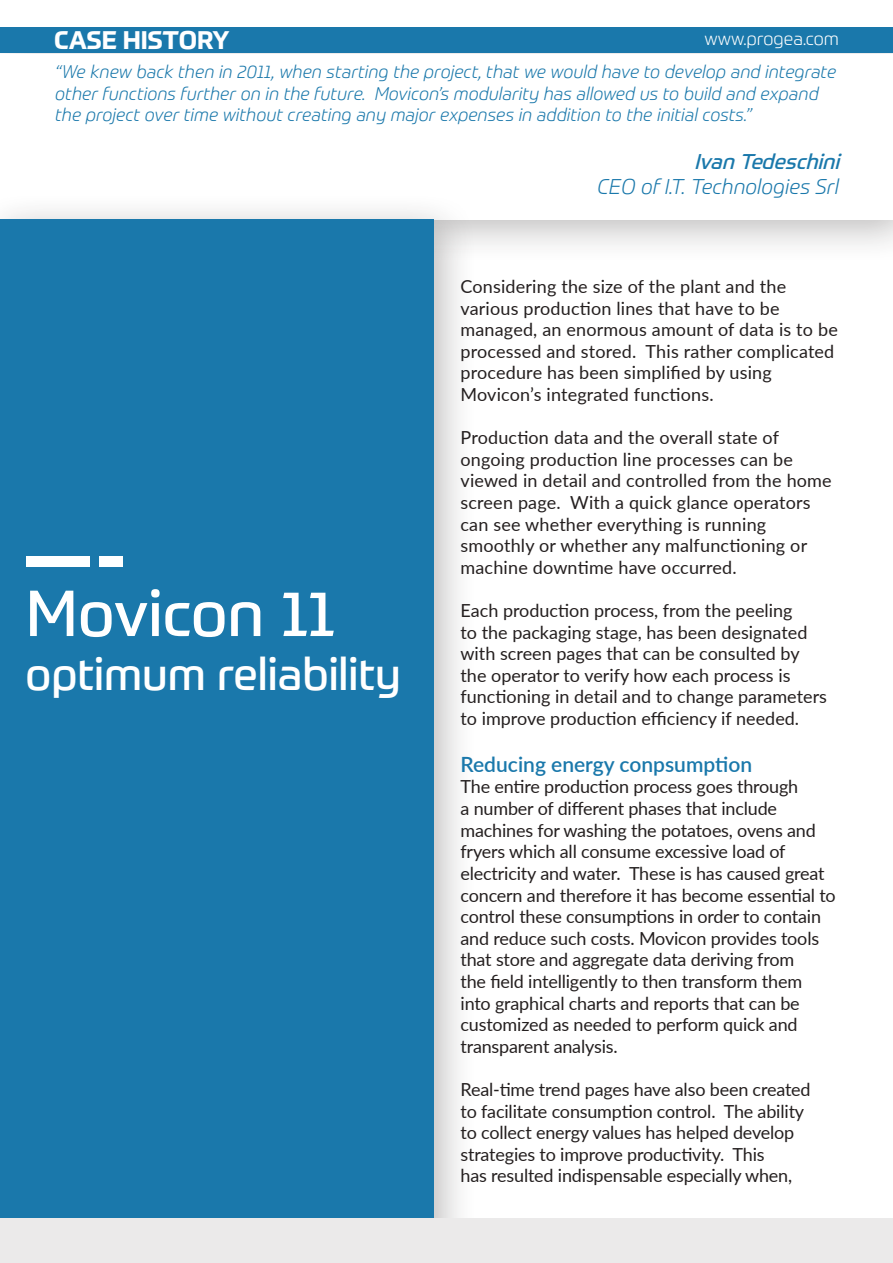
<style>
.page{position:relative;width:893px;height:1263px;background:#fff}
.page>*{position:absolute;margin:0;border:0;box-sizing:border-box;transform-origin:0 0}
.t1{font:63.75px "Prometo";color:#fff}
.t2{font:45px "Prometo";color:#fff}
.t3{font:700 25.05px "Prometo";color:#fff}
.t4{font:600 21px "Lato";color:#1a78ab}
.t5{font:italic 300 21px "Prometo";color:#1a78ab}
.t6{font:italic 21px "Prometo";color:#1a78ab}
.t7{font:18px/21.6px "Lato";letter-spacing:-.01em;color:#241f1f}
.t8{font:18px/21.6px "Lato";letter-spacing:.01em;color:#241f1f}
.t9{font:italic 300 18px/21.6px "Prometo";color:#1a78ab}
.t10{font:300 18px "Prometo";color:#fff}
</style>
<div class="page">
<div style="left:0;top:26px;width:893px;height:239px;background:#241f1f;opacity:.3"></div>
<div style="left:0;top:55px;width:893px;height:165px;background:#fff"></div>
<div style="left:0;top:191px;width:478px;height:1072px;background:#241f1f;opacity:.3"></div>
<div style="left:0;top:220px;width:434px;height:1043px;background:#1a78ab"></div>
<div style="left:26px;top:556px;width:64px;height:10px;background:#fff"></div>
<div style="left:100px;top:556px;width:23px;height:10px;background:#fff"></div>
<div style="left:0;top:1218px;width:893px;height:45px;background:#ebeaea"></div>
<div style="left:0;top:27px;width:893px;height:26px;background:#1a78ab"></div>
<h3 class="t3" style="left:54px;top:25px;width:177px">CASE HISTORY</h3>
<p class="t10" style="left:705px;top:28px;width:136px">www.progea.com</p>
<p class="t9" style="left:55px;top:61px;width:782px">“We knew back then in 2011, when starting the project, that we would have to develop and integrate other functions further on in the future. Movicon’s modularity has allowed us to build and expand the project over time without creating any major expenses in addition to the initial costs.”</p>
<p class="t6" style="left:694px;top:149px;width:153px">Ivan Tedeschini</p>
<p class="t5" style="left:597px;top:174px;width:243px">CEO of I.T. Technologies Srl</p>
<h1 class="t1" style="left:26px;top:574px;width:313px">Movicon 11</h1>
<h2 class="t2" style="left:26px;top:646px;width:377px">optimum reliability</h2>
<p class="t8" style="left:460px;top:275px;width:379px">Considering the size of the plant and the various production lines that have to be managed, an enormous amount of data is to be processed and stored. This rather complicated procedure has been simplified by using Movicon’s integrated functions.</p>
<p class="t8" style="left:460px;top:426px;width:373px">Production data and the overall state of ongoing production line processes can be viewed in detail and controlled from the home screen page. With a quick glance operators can see whether everything is running smoothly or whether any malfunctioning or machine downtime have occurred.</p>
<p class="t7" style="left:460px;top:599px;width:368px">Each production process, from the peeling<br>to the packaging stage, has been designated with screen pages that can be consulted by the operator to verify how each process is functioning in detail and to change parameters to improve production efficiency if needed.</p>
<p class="t4" style="left:460px;top:749px;width:293px">Reducing energy conpsumption</p>
<p class="t7" style="left:460px;top:775px;width:377px">The entire production process goes through<br>a number of different phases that include machines for washing the potatoes, ovens and fryers which all consume excessive load of electricity and water. These is has caused great concern and therefore it has become essential to control these consumptions in order to contain and reduce such costs. Movicon provides tools that store and aggregate data deriving from<br>the field intelligently to then transform them into graphical charts and reports that can be customized as needed to perform quick and transparent analysis.</p>
<p class="t7" style="left:460px;top:1078px;width:352px">Real-time trend pages have also been created to facilitate consumption control. The ability to collect energy values has helped develop strategies to improve productivity. This<br>has resulted indispensable especially when,</p>
</div>
